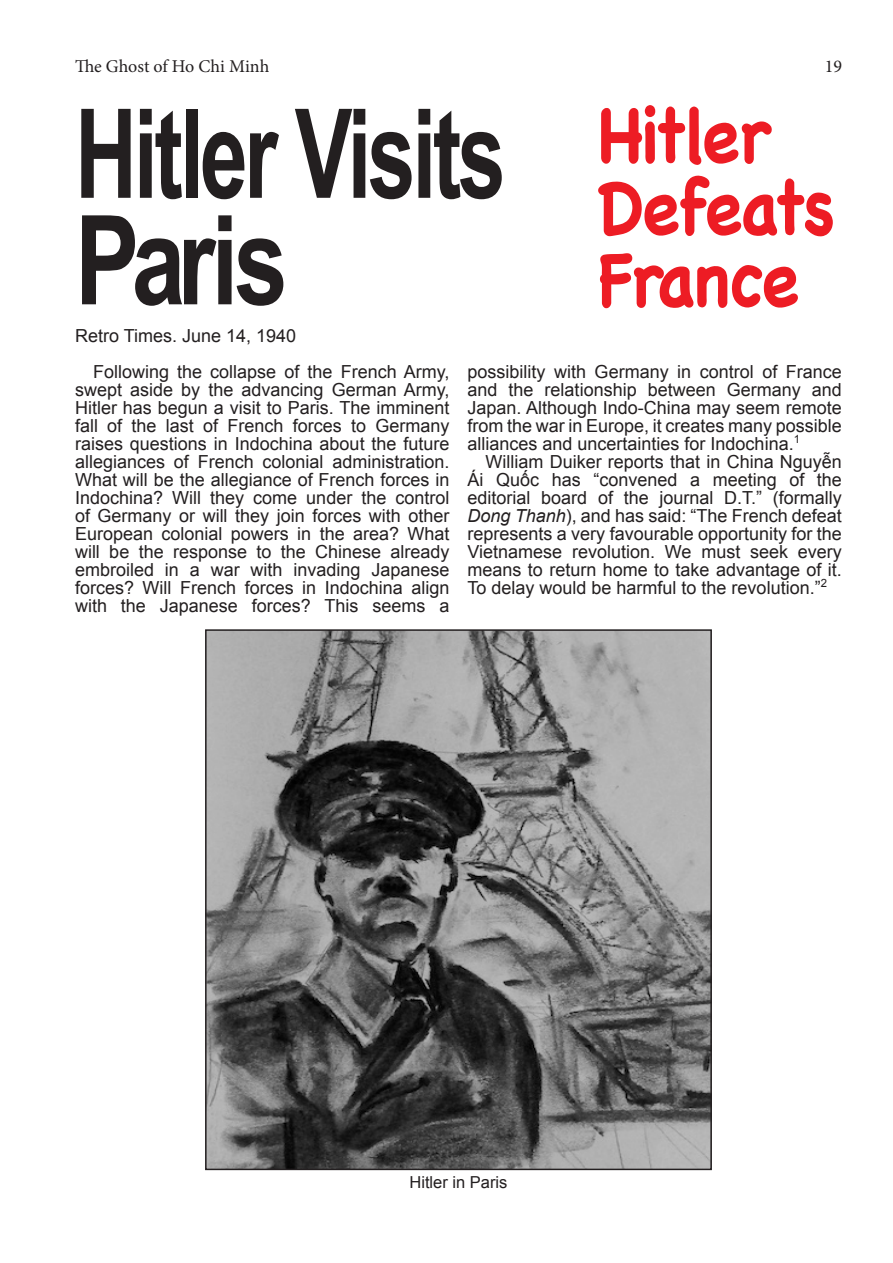
<style>
.page{position:relative;width:893px;height:1263px;background:#fff}
.page>*{position:absolute;margin:0;border:0;box-sizing:border-box;transform-origin:0 0}
.t1{font:700 124.2px/106.5px "Arial";letter-spacing:-.04em;color:#231f20;scale:.69 1}
.t2{font:700 75.6px/72px "Chalkboard SE";letter-spacing:-.04em;color:#ed1c24;scale:.91 1}
.t3{font:18px/18px "Arial";color:#231f20;text-align:justify}
.t4{font:18px "Minion Pro";color:#231f20}
.t5{font:16.5px "Arial";color:#231f20}
.s1{font-style:italic}
</style>
<div class="page">
<img style="left:208px;top:632px;width:501px;height:535px">
<div style="left:205px;top:629px;width:507px;height:541px;border:2px solid #231f20"></div>
<p class="t4" style="left:75px;top:54px;width:196px">The Ghost of Ho Chi Minh</p>
<p class="t4" style="left:825px;top:54px;width:19px">19</p>
<h1 class="t1" style="left:75px;top:105px;width:626px">Hitler Visits<br>Paris</h1>
<h2 class="t2" style="left:598px;top:99px;width:262px">Hitler<br>Defeats<br>France</h2>
<p class="t3" style="left:93px;top:317px;width:358px;line-height:36px;text-indent:-18px">Retro Times. June 14, 1940<br>Following the collapse of the French Army,</p>
<p class="t3" style="left:75px;top:380px;width:376px">swept aside by the advancing German Army, Hitler has begun a visit to Paris. The imminent fall of the last of French forces to Germany raises questions in Indochina about the future allegiances of French colonial administration.<br>What will be the allegiance of French forces in Indochina? Will they come under the control of Germany or will they join forces with other European colonial powers in the area? What will be the response to the Chinese already embroiled in a war with invading Japanese forces? Will French forces in Indochina align with the Japanese forces? This seems a</p>
<p class="t3" style="left:467px;top:362px;width:376px">possibility with Germany in control of France and the relationship between Germany and Japan. Although Indo-China may seem remote from the war in Europe, it creates many possible alliances and uncertainties for Indochina.<sup>1</sup></p>
<p class="t3" style="left:467px;top:452px;width:376px;text-indent:18px">William Duiker reports that in China Nguyễn Ái Quốc has “convened a meeting of the editorial board of the journal D.T.” (formally <span class="s1">Dong Thanh</span>), and has said: “The French defeat represents a very favourable opportunity for the Vietnamese revolution. We must seek every means to return home to take advantage of it.<br>To delay would be harmful to the revolution.”<sup>2</sup></p>
<p class="t5" style="left:409px;top:1172px;width:100px">Hitler in Paris</p>
</div>
